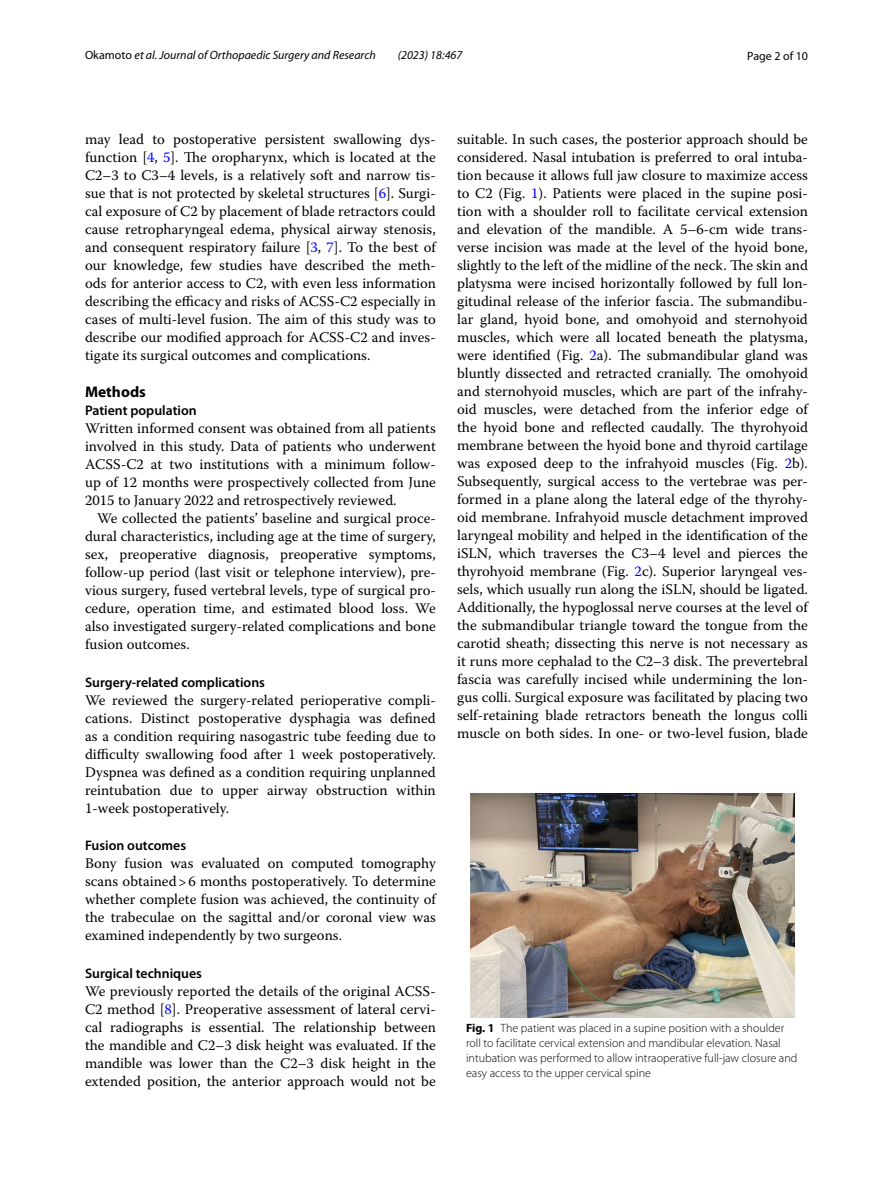
<style>
.page{position:relative;width:893px;height:1187px;background:#fff}
.page>*{position:absolute;margin:0;border:0;box-sizing:border-box;transform-origin:0 0}
.t1{font:700 15.45px "Myriad Pro";color:#000}
.t2{font:14.7px/18px "Warnock Pro";color:#000;text-align:justify}
.t3{font:600 13.8px "Myriad Pro";color:#000}
.t4{font:300 12px/15px "Myriad Pro";color:#000}
.t5{font:italic 12px "Myriad Pro";color:#000}
.t6{font:12px "Myriad Pro";color:#000}
.s1{font-style:normal}
.s2{color:#00f}
.s3{font-weight:700}
</style>
<div class="page">
<img style="left:471px;top:793px;width:323px;height:223px">
<p class="t5" style="left:85px;top:48px;width:292px"><span class="s1">Okamoto</span> et al. Journal of Orthopaedic Surgery and Research</p>
<p class="t5" style="left:398px;top:48px;width:66px">(2023) 18:467</p>
<p class="t6" style="left:747px;top:48px;width:62px">Page 2 of 10</p>
<p class="t2" style="left:85px;top:130px;width:352px">may lead to postoperative persistent swallowing dys&shy;function [<span class="s2">4</span>, <span class="s2">5</span>]. The oropharynx, which is located at the C2–3 to C3–4 levels, is a relatively soft and narrow tis&shy;sue that is not protected by skeletal structures [<span class="s2">6</span>]. Surgi&shy;cal exposure of C2 by placement of blade retractors could cause retropharyngeal edema, physical airway stenosis, and consequent respiratory failure [<span class="s2">3</span>, <span class="s2">7</span>]. To the best of our knowledge, few studies have described the meth&shy;ods for anterior access to C2, with even less information describing the efficacy and risks of ACSS-C2 especially in cases of multi-level fusion. The aim of this study was to describe our modified approach for ACSS-C2 and inves&shy;tigate its surgical outcomes and complications.</p>
<p class="t1" style="left:85px;top:382px;width:62px">Methods</p>
<p class="t3" style="left:85px;top:402px;width:113px">Patient population</p>
<p class="t2" style="left:85px;top:419px;width:352px">Written informed consent was obtained from all patients involved in this study. Data of patients who underwent ACSS-C2 at two institutions with a minimum follow&shy;up of 12 months were prospectively collected from June 2015 to January 2022 and retrospectively reviewed.</p>
<p class="t2" style="left:85px;top:509px;width:352px;text-indent:12px">We collected the patients’ baseline and surgical proce&shy;dural characteristics, including age at the time of surgery, sex, preoperative diagnosis, preoperative symptoms, follow-up period (last visit or telephone interview), pre&shy;vious surgery, fused vertebral levels, type of surgical pro&shy;cedure, operation time, and estimated blood loss. We also investigated surgery-related complications and bone fusion outcomes.</p>
<p class="t3" style="left:85px;top:673px;width:182px">Surgery‑related complications</p>
<p class="t2" style="left:85px;top:690px;width:352px">We reviewed the surgery-related perioperative compli&shy;cations. Distinct postoperative dysphagia was defined as a condition requiring nasogastric tube feeding due to difficulty swallowing food after 1 week postoperatively.<br>Dyspnea was defined as a condition requiring unplanned reintubation due to upper airway obstruction within 1-week postoperatively.</p>
<p class="t3" style="left:85px;top:837px;width:103px">Fusion outcomes</p>
<p class="t2" style="left:85px;top:854px;width:352px">Bony fusion was evaluated on computed tomography scans obtained&gt;6 months postoperatively. To determine whether complete fusion was achieved, the continuity of the trabeculae on the sagittal and/or coronal view was examined independently by two surgeons.</p>
<p class="t3" style="left:85px;top:964px;width:118px">Surgical techniques</p>
<p class="t2" style="left:85px;top:981px;width:352px">We previously reported the details of the original ACSS-C2 method [<span class="s2">8</span>]. Preoperative assessment of lateral cervi&shy;cal radiographs is essential. The relationship between the mandible and C2–3 disk height was evaluated. If the mandible was lower than the C2–3 disk height in the extended position, the anterior approach would not be</p>
<p class="t2" style="left:457px;top:130px;width:352px">suitable. In such cases, the posterior approach should be considered. Nasal intubation is preferred to oral intuba&shy;tion because it allows full jaw closure to maximize access to C2 (Fig. <span class="s2">1</span>). Patients were placed in the supine posi&shy;tion with a shoulder roll to facilitate cervical extension and elevation of the mandible. A 5–6-cm wide trans&shy;verse incision was made at the level of the hyoid bone, slightly to the left of the midline of the neck. The skin and platysma were incised horizontally followed by full lon&shy;gitudinal release of the inferior fascia. The submandibu&shy;lar gland, hyoid bone, and omohyoid and sternohyoid muscles, which were all located beneath the platysma, were identified (Fig. <span class="s2">2</span>a). The submandibular gland was bluntly dissected and retracted cranially. The omohyoid and sternohyoid muscles, which are part of the infrahy&shy;oid muscles, were detached from the inferior edge of the hyoid bone and reflected caudally. The thyrohyoid membrane between the hyoid bone and thyroid cartilage was exposed deep to the infrahyoid muscles (Fig. <span class="s2">2</span>b).<br>Subsequently, surgical access to the vertebrae was per&shy;formed in a plane along the lateral edge of the thyrohy&shy;oid membrane. Infrahyoid muscle detachment improved laryngeal mobility and helped in the identification of the iSLN, which traverses the C3–4 level and pierces the thyrohyoid membrane (Fig. <span class="s2">2</span>c). Superior laryngeal ves&shy;sels, which usually run along the iSLN, should be ligated.<br>Additionally, the hypoglossal nerve courses at the level of the submandibular triangle toward the tongue from the carotid sheath; dissecting this nerve is not necessary as it runs more cephalad to the C2–3 disk. The prevertebral fascia was carefully incised while undermining the lon&shy;gus colli. Surgical exposure was facilitated by placing two self-retaining blade retractors beneath the longus colli muscle on both sides. In one- or two-level fusion, blade</p>
<p class="t4" style="left:466px;top:1020px;width:333px"><span class="s3">Fig. 1</span> The patient was placed in a supine position with a shoulder roll to facilitate cervical extension and mandibular elevation. Nasal intubation was performed to allow intraoperative full-jaw closure and easy access to the upper cervical spine</p>
</div>
